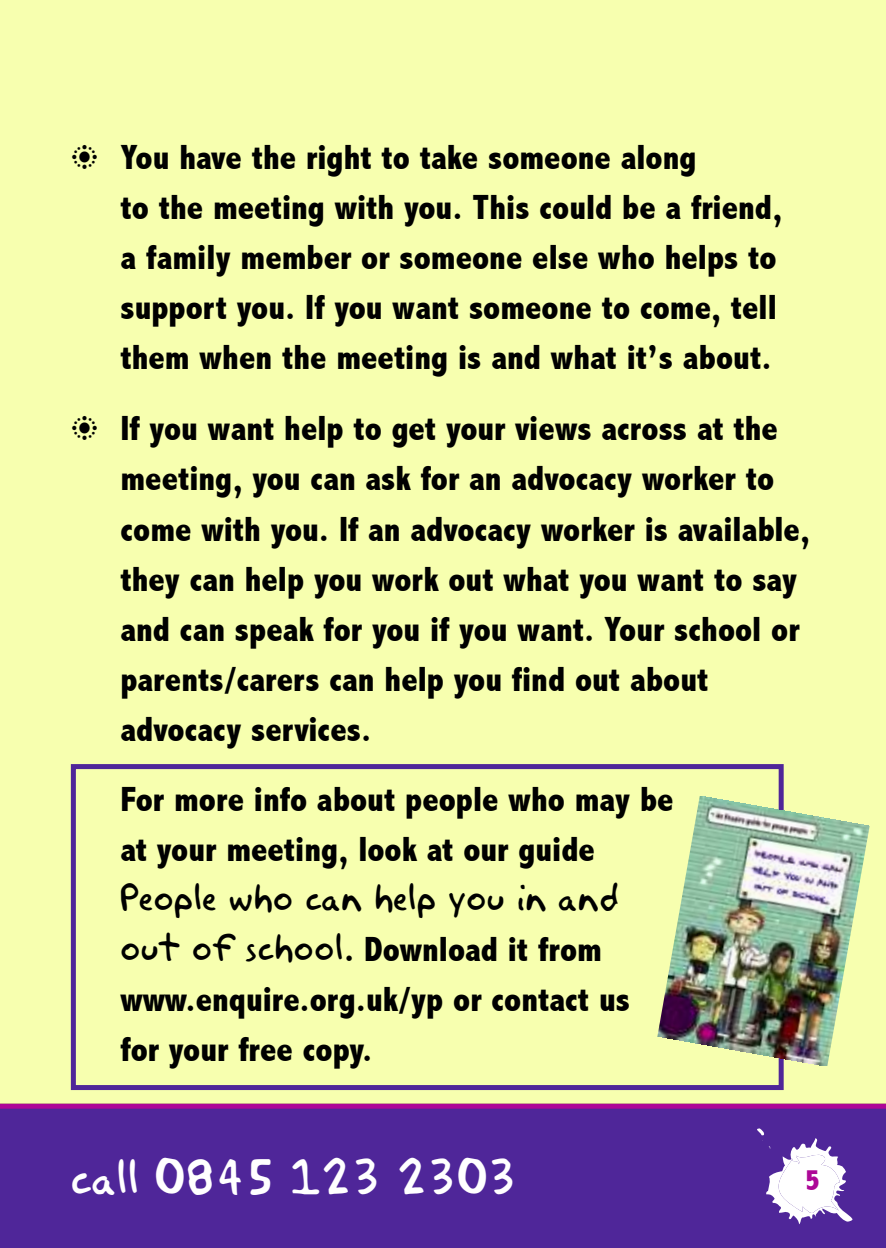
<style>
.page{position:relative;width:886px;height:1248px;background:#fff}
.page>*{position:absolute;margin:0;border:0;box-sizing:border-box;transform-origin:0 0}
.t1{font:45px "Akbar Plain";color:#fff}
.t2{font:800 condensed 35px/50px "Abadi";color:#000}
.t3{font:35px "Akbar Plain";color:#000}
.t4{font:800 condensed 30px "Abadi";color:#ad0897}
.s1{font-family:"Monotype Sorts";font-weight:400;font-stretch:normal}
.s2{font-family:"Akbar Plain";font-weight:400;font-stretch:normal}
</style>
<div class="page">
<div style="left:0;top:0;width:886px;height:1106px;background:#f7ffaf"></div>
<div style="left:0;top:1105px;width:886px;height:142px;background:#4f2699"></div>
<svg style="left:757px;top:1128px;width:95px;height:96px"></svg>
<div style="left:0;top:1103px;width:886px;height:5px;background:#ad0897"></div>
<div style="left:71px;top:764px;width:713px;height:325px;border:5px solid #4f2699"></div>
<img style="left:657px;top:796px;width:212px;height:269px">
<p class="t2" style="left:120px;top:133px;width:663px;text-indent:-50px"><span class="s1">b</span> You have the right to take someone along<br>to the meeting with you. This could be a friend, a family member or someone else who helps to support you. If you want someone to come, tell them when the meeting is and what it’s about.</p>
<p class="t2" style="left:120px;top:405px;width:691px;text-indent:-50px"><span class="s1">b</span> If you want help to get your views across at the meeting, you can ask for an advocacy worker to come with you. If an advocacy worker is available, they can help you work out what you want to say and can speak for you if you want. Your school or parents/carers can help you find out about advocacy services.</p>
<p class="t2" style="left:120px;top:775px;width:555px">For more info about people who may be at your meeting, look at our guide</p>
<p class="t3" style="left:120px;top:882px;width:501px">People who can help you in and</p>
<p class="t2" style="left:120px;top:925px;width:511px"><span class="s2">out of school</span>. Download it from www.enquire.org.uk/yp or contact us for your free copy.</p>
<p class="t1" style="left:71px;top:1158px;width:448px">call 0845 123 2303</p>
<p class="t4" style="left:805px;top:1163px;width:17px">5</p>
</div>
